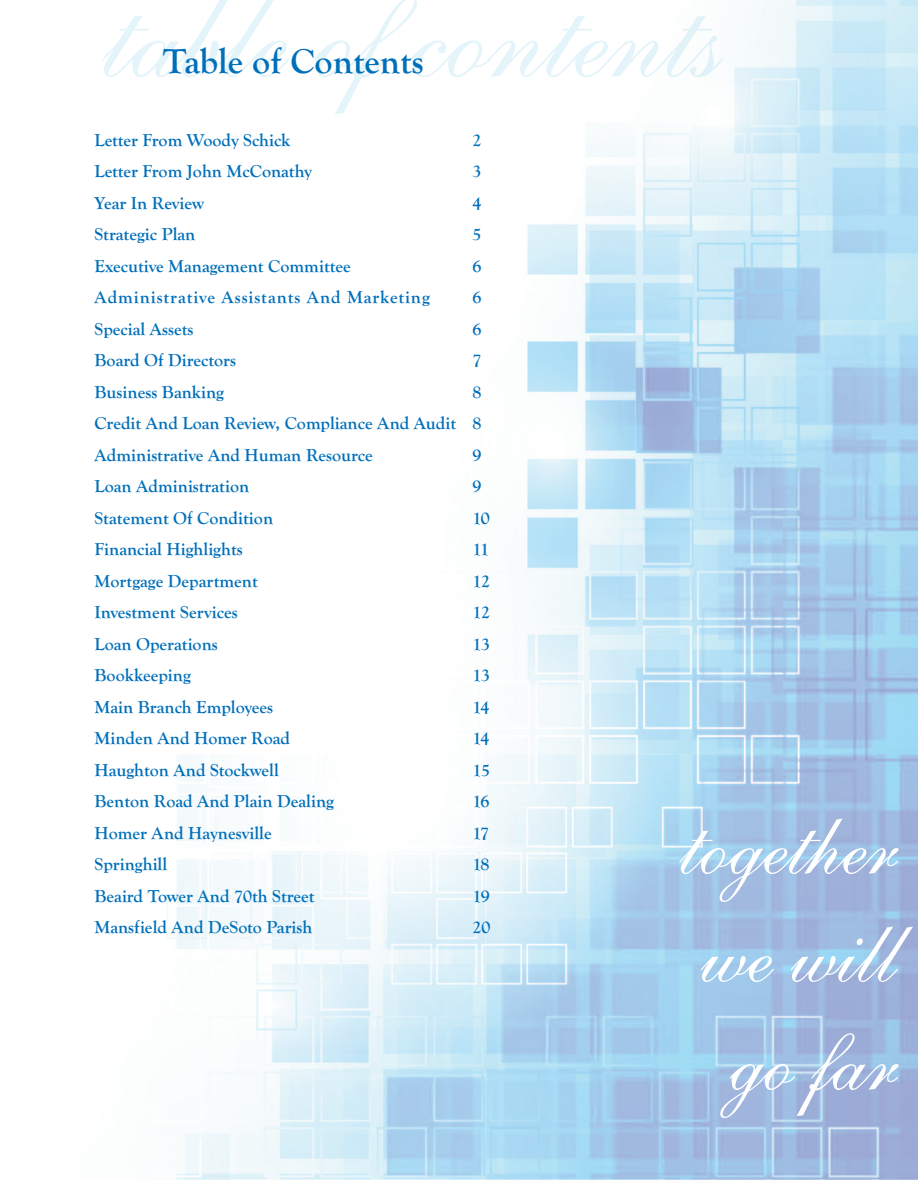
<style>
.page{position:relative;width:918px;height:1188px;background:#fff}
.page>*{position:absolute;margin:0;border:0;box-sizing:border-box;transform-origin:0 0}
.t1{font:90px/108px "Shelley Allegro BT";color:#fff;text-align:center}
.t2{font:700 36px "Goudy Old Style T";color:#006fba}
.t3{font:700 18px/31.5px "Goudy Old Style T";color:#006fba;text-align:justify}
.t4{font:700 18px "Goudy Old Style T";letter-spacing:.05em;color:#006fba}
</style>
<div class="page">
<img style="left:166px;top:0;width:752px;height:1180px">
<img style="left:102px;top:0;width:173px;height:77px">
<h2 class="t2" style="left:163px;top:41px;width:262px">Table of Contents</h2>
<p class="t3" style="left:94px;top:124px;width:197px">Letter From Woody Schick</p>
<p class="t3" style="left:473px;top:124px;width:10px">2</p>
<p class="t3" style="left:95px;top:155px;width:219px">Letter From John McConathy</p>
<p class="t3" style="left:473px;top:155px;width:10px">3</p>
<p class="t3" style="left:95px;top:187px;width:111px">Year In Review</p>
<p class="t3" style="left:473px;top:187px;width:10px">4</p>
<p class="t3" style="left:95px;top:218px;width:102px">Strategic Plan</p>
<p class="t3" style="left:473px;top:218px;width:10px">5</p>
<p class="t3" style="left:95px;top:250px;width:258px">Executive Management Committee</p>
<p class="t3" style="left:473px;top:250px;width:10px">6</p>
<p class="t4" style="left:95px;top:287px;width:337px">Administrative Assistants And Marketing</p>
<p class="t3" style="left:473px;top:281px;width:10px">6</p>
<p class="t3" style="left:95px;top:313px;width:100px">Special Assets</p>
<p class="t3" style="left:473px;top:313px;width:10px">6</p>
<p class="t3" style="left:95px;top:344px;width:143px">Board Of Directors</p>
<p class="t3" style="left:473px;top:344px;width:10px">7</p>
<p class="t3" style="left:95px;top:376px;width:131px">Business Banking</p>
<p class="t3" style="left:95px;top:376px;width:389px;text-indent:378px">8<br>Credit And Loan Review, Compliance And Audit 8<br>Administrative And Human Resource</p>
<p class="t3" style="left:473px;top:439px;width:10px">9</p>
<p class="t3" style="left:95px;top:470px;width:156px">Loan Administration</p>
<p class="t3" style="left:473px;top:470px;width:10px">9</p>
<p class="t3" style="left:95px;top:502px;width:180px">Statement Of Condition</p>
<p class="t3" style="left:473px;top:502px;width:19px">10</p>
<p class="t3" style="left:95px;top:533px;width:150px">Financial Highlights</p>
<p class="t3" style="left:473px;top:533px;width:18px">11</p>
<p class="t3" style="left:95px;top:565px;width:165px">Mortgage Department</p>
<p class="t3" style="left:473px;top:565px;width:19px">12</p>
<p class="t3" style="left:95px;top:596px;width:145px">Investment Services</p>
<p class="t3" style="left:473px;top:596px;width:19px">12</p>
<p class="t3" style="left:95px;top:628px;width:125px">Loan Operations</p>
<p class="t3" style="left:473px;top:628px;width:19px">13</p>
<p class="t3" style="left:95px;top:659px;width:98px">Bookkeeping</p>
<p class="t3" style="left:473px;top:659px;width:19px">13</p>
<p class="t3" style="left:95px;top:691px;width:180px">Main Branch Employees</p>
<p class="t3" style="left:473px;top:691px;width:18px">14</p>
<p class="t3" style="left:95px;top:722px;width:197px">Minden And Homer Road</p>
<p class="t3" style="left:473px;top:722px;width:18px">14</p>
<p class="t3" style="left:95px;top:754px;width:186px">Haughton And Stockwell</p>
<p class="t3" style="left:473px;top:754px;width:19px">15</p>
<p class="t3" style="left:95px;top:785px;width:241px">Benton Road And Plain Dealing</p>
<p class="t3" style="left:473px;top:785px;width:19px">16</p>
<p class="t3" style="left:95px;top:817px;width:179px">Homer And Haynesville</p>
<p class="t3" style="left:473px;top:817px;width:18px">17</p>
<p class="t3" style="left:95px;top:848px;width:74px">Springhill</p>
<p class="t3" style="left:473px;top:848px;width:19px">18</p>
<p class="t3" style="left:95px;top:880px;width:221px">Beaird Tower And 70th Street</p>
<p class="t3" style="left:473px;top:880px;width:19px">19</p>
<p class="t3" style="left:95px;top:911px;width:219px">Mansfield And DeSoto Parish</p>
<p class="t3" style="left:473px;top:911px;width:19px">20</p>
<h1 class="t1" style="left:680px;top:792px;width:218px">together we will go far</h1>
</div>
